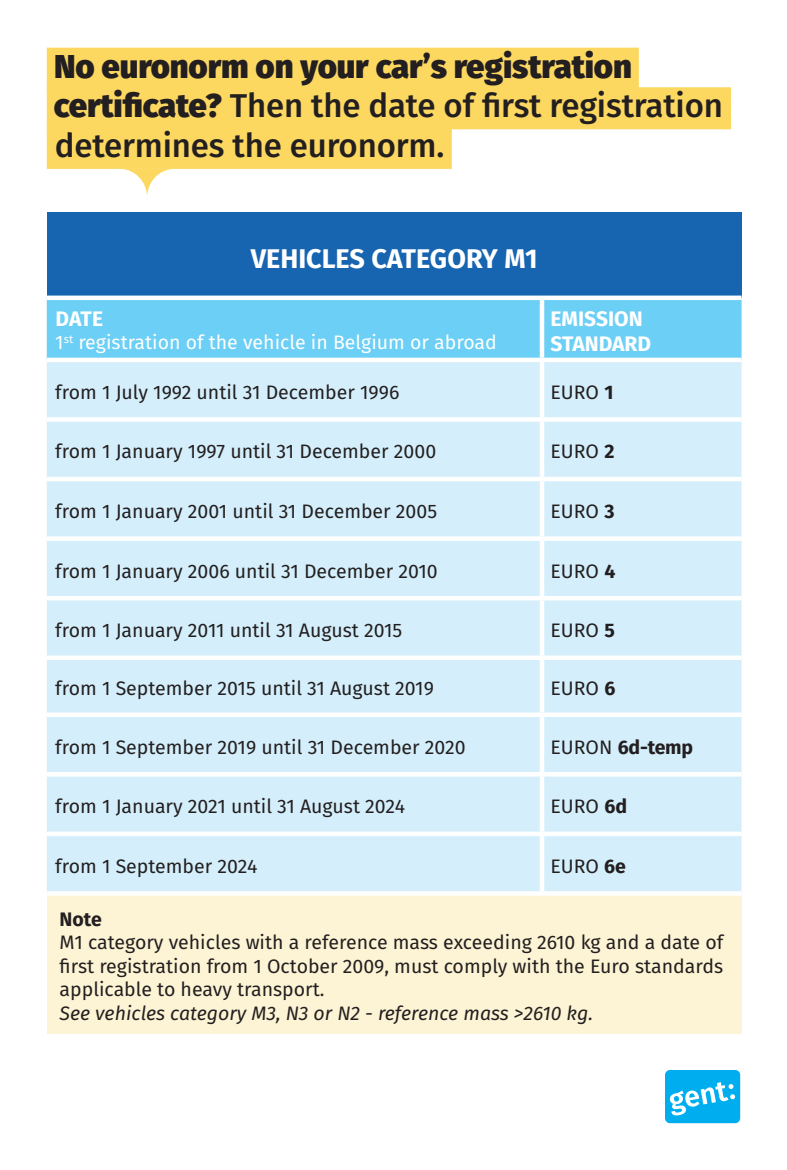
<style>
.page{position:relative;width:787px;height:1170px;background:#fff}
.page>*{position:absolute;margin:0;border:0;box-sizing:border-box;transform-origin:0 0}
.t1{font:500 33px/39.6px "Fira Sans";letter-spacing:-.005em;color:#231f20}
.t2{font:700 27px "Fira Sans";color:#fff}
.t3{font:700 21px "Fira Sans";color:#fff}
.t4{font:19.5px/23.4px "Fira Sans";color:#231f20;text-align:justify}
.t5{font:italic 19.5px "Fira Sans";color:#231f20}
.t6{font:19.5px "Fira Sans";color:#fff}
.t7{font:700 19.5px "Fira Sans";letter-spacing:-.01em;color:#231f20}
.s1{font-weight:800}
.s2{font-weight:700}
.s3{font-weight:400}
</style>
<div class="page">
<div style="left:665px;top:1069px;width:75px;height:54px;background:#00aeef;border-radius:5px"></div>
<svg style="left:669px;top:1082px;width:66px;height:33px"></svg>
<div style="left:47px;top:48px;width:592px;height:42px;background:#fcd861"></div>
<div style="left:47px;top:87px;width:684px;height:42px;background:#fcd861"></div>
<div style="left:47px;top:127px;width:405px;height:42px;background:#fcd861"></div>
<svg style="left:123px;top:169px;width:48px;height:27px"></svg>
<div style="left:47px;top:213px;width:694px;height:85px;background:#1764b1"></div>
<div style="left:47px;top:300px;width:694px;height:57px;background:#6bcff6"></div>
<div style="left:47px;top:362px;width:694px;height:469px;background:#d4effb"></div>
<div style="left:47px;top:836px;width:694px;height:55px;background:#d4effb"></div>
<div style="left:47px;top:893px;width:694px;height:140px;background:#fdf4d5"></div>
<div style="left:47px;top:295px;width:495px;height:5px;background:#fff"></div>
<div style="left:542px;top:295px;width:199px;height:5px;background:#fff"></div>
<hr style="left:540px;top:300px;width:4px;height:57px;background:#fff">
<hr style="left:540px;top:362px;width:4px;height:55px;background:#fff">
<hr style="left:47px;top:417px;width:495px;height:4px;background:#fff">
<hr style="left:542px;top:417px;width:199px;height:4px;background:#fff">
<hr style="left:540px;top:421px;width:4px;height:56px;background:#fff">
<hr style="left:47px;top:477px;width:495px;height:4px;background:#fff">
<hr style="left:542px;top:477px;width:199px;height:4px;background:#fff">
<hr style="left:540px;top:481px;width:4px;height:55px;background:#fff">
<div style="left:47px;top:536px;width:495px;height:5px;background:#fff"></div>
<div style="left:542px;top:536px;width:199px;height:5px;background:#fff"></div>
<hr style="left:540px;top:541px;width:4px;height:55px;background:#fff">
<hr style="left:47px;top:596px;width:495px;height:4px;background:#fff">
<hr style="left:542px;top:596px;width:199px;height:4px;background:#fff">
<hr style="left:540px;top:600px;width:4px;height:55px;background:#fff">
<div style="left:47px;top:655px;width:495px;height:5px;background:#fff"></div>
<div style="left:542px;top:655px;width:199px;height:5px;background:#fff"></div>
<hr style="left:540px;top:660px;width:4px;height:52px;background:#fff">
<div style="left:47px;top:712px;width:495px;height:5px;background:#fff"></div>
<div style="left:542px;top:712px;width:199px;height:5px;background:#fff"></div>
<hr style="left:540px;top:717px;width:4px;height:55px;background:#fff">
<hr style="left:47px;top:772px;width:495px;height:4px;background:#fff">
<hr style="left:542px;top:772px;width:199px;height:4px;background:#fff">
<hr style="left:540px;top:776px;width:4px;height:55px;background:#fff">
<hr style="left:540px;top:836px;width:4px;height:55px;background:#fff">
<hr style="left:47px;top:891px;width:495px;height:4px;background:#fff">
<hr style="left:542px;top:891px;width:199px;height:4px;background:#fff">
<h1 class="t1" style="left:54px;top:45px;width:670px"><span class="s1">No euronorm on your car’s registration certificate?</span> Then the date of first registration determines the euronorm.</h1>
<p class="t2" style="left:251px;top:236px;width:288px">VEHICLES CATEGORY M1</p>
<p class="t3" style="left:55px;top:301px;width:49px">DATE</p>
<p class="t6" style="left:55px;top:328px;width:443px">1<sup>st</sup> registration of the vehicle in Belgium or abroad</p>
<p class="t3" style="left:550px;top:301px;width:94px">EMISSION</p>
<p class="t3" style="left:550px;top:326px;width:102px">STANDARD</p>
<p class="t4" style="left:55px;top:380px;width:345px">from 1 July 1992 until 31 December 1996</p>
<p class="t4" style="left:550px;top:380px;width:64px">EURO <span class="s2">1</span></p>
<p class="t4" style="left:55px;top:439px;width:382px">from 1 January 1997 until 31 December 2000</p>
<p class="t4" style="left:550px;top:439px;width:65px">EURO <span class="s2">2</span></p>
<p class="t4" style="left:55px;top:499px;width:383px">from 1 January 2001 until 31 December 2005</p>
<p class="t4" style="left:550px;top:499px;width:66px">EURO <span class="s2">3</span></p>
<p class="t4" style="left:55px;top:558px;width:384px">from 1 January 2006 until 31 December 2010</p>
<p class="t4" style="left:550px;top:558px;width:66px">EURO <span class="s2">4</span></p>
<p class="t4" style="left:55px;top:618px;width:348px">from 1 January 2011 until 31 August 2015</p>
<p class="t4" style="left:550px;top:618px;width:66px">EURO <span class="s2">5</span></p>
<p class="t4" style="left:55px;top:676px;width:380px">from 1 September 2015 until 31 August 2019</p>
<p class="t4" style="left:550px;top:676px;width:66px">EURO <span class="s2">6</span></p>
<p class="t4" style="left:55px;top:734px;width:412px">from 1 September 2019 until 31 December 2020</p>
<p class="t7" style="left:550px;top:730px;width:144px"><span class="s3">EURON</span> 6d-temp</p>
<p class="t4" style="left:55px;top:794px;width:351px">from 1 January 2021 until 31 August 2024</p>
<p class="t4" style="left:550px;top:794px;width:78px">EURO <span class="s2">6d</span></p>
<p class="t4" style="left:55px;top:853px;width:203px">from 1 September 2024</p>
<p class="t4" style="left:550px;top:853px;width:77px">EURO <span class="s2">6e</span></p>
<p class="t7" style="left:60px;top:902px;width:44px">Note</p>
<p class="t4" style="left:60px;top:930px;width:665px">M1 category vehicles with a reference mass exceeding 2610 kg and a date of first registration from 1 October 2009, must comply with the Euro standards applicable to heavy transport.</p>
<p class="t5" style="left:60px;top:998px;width:535px">See vehicles category M3, N3 or N2 - reference mass &gt;2610 kg.</p>
</div>
